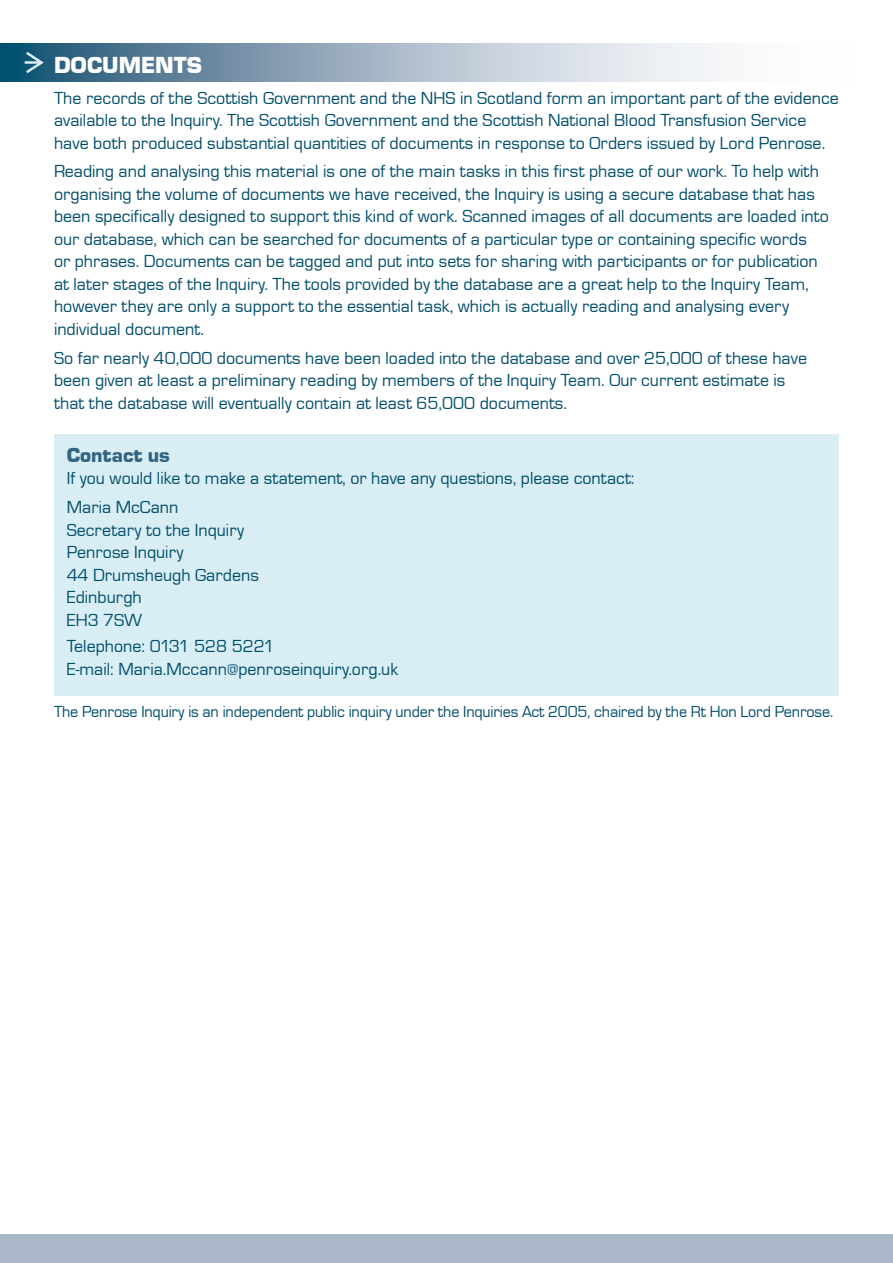
<style>
.page{position:relative;width:893px;height:1263px;background:#fff}
.page>*{position:absolute;margin:0;border:0;box-sizing:border-box;transform-origin:0 0}
.t1{font:900 24px "Eurostar";color:#fff}
.t2{font:900 21px "Eurostar";color:#336482}
.t3{font:18px/22.5px "Eurostar";color:#004d6b}
.t4{font:16.5px "Eurostar";letter-spacing:-.01em;color:#004d6b}
</style>
<div class="page">
<div style="left:54px;top:434px;width:785px;height:262px;background:#d9eef4"></div>
<svg style="left:0;top:43px;width:723px;height:39px;background:#98aebf"></svg>
<svg style="left:23px;top:49px;width:23px;height:27px"></svg>
<div style="left:0;top:1234px;width:893px;height:29px;background:#a9b7c8"></div>
<h1 class="t1" style="left:54px;top:49px;width:150px">DOCUMENTS</h1>
<p class="t3" style="left:54px;top:86px;width:786px">The records of the Scottish Government and the NHS in Scotland form an important part of the evidence available to the Inquiry. The Scottish Government and the Scottish National Blood Transfusion Service have both produced substantial quantities of documents in response to Orders issued by Lord Penrose.</p>
<p class="t3" style="left:54px;top:160px;width:776px">Reading and analysing this material is one of the main tasks in this first phase of our work. To help with organising the volume of documents we have received, the Inquiry is using a secure database that has been specifically designed to support this kind of work. Scanned images of all documents are loaded into our database, which can be searched for documents of a particular type or containing specific words<br>or phrases. Documents can be tagged and put into sets for sharing with participants or for publication at later stages of the Inquiry. The tools provided by the database are a great help to the Inquiry Team, however they are only a support to the essential task, which is actually reading and analysing every individual document.</p>
<p class="t3" style="left:54px;top:346px;width:755px">So far nearly 40,000 documents have been loaded into the database and over 25,000 of these have been given at least a preliminary reading by members of the Inquiry Team. Our current estimate is that the database will eventually contain at least 65,000 documents.</p>
<p class="t2" style="left:67px;top:441px;width:105px">CONTACT US</p>
<p class="t3" style="left:67px;top:463px;width:569px;line-height:28.8px">If you would like to make a statement, or have any questions, please contact:<br>Maria McCann</p>
<p class="t3" style="left:67px;top:518px;width:194px">Secretary to the Inquiry<br>Penrose Inquiry<br>44 Drumsheugh Gardens<br>Edinburgh<br>EH3 7SW</p>
<p class="t3" style="left:67px;top:635px;width:333px">Telephone: 0131 528 5221<br>E-mail: Maria.Mccann@penroseinquiry.org.uk</p>
<p class="t4" style="left:54px;top:701px;width:781px">The Penrose Inquiry is an independent public inquiry under the Inquiries Act 2005, chaired by the Rt Hon Lord Penrose.</p>
</div>
